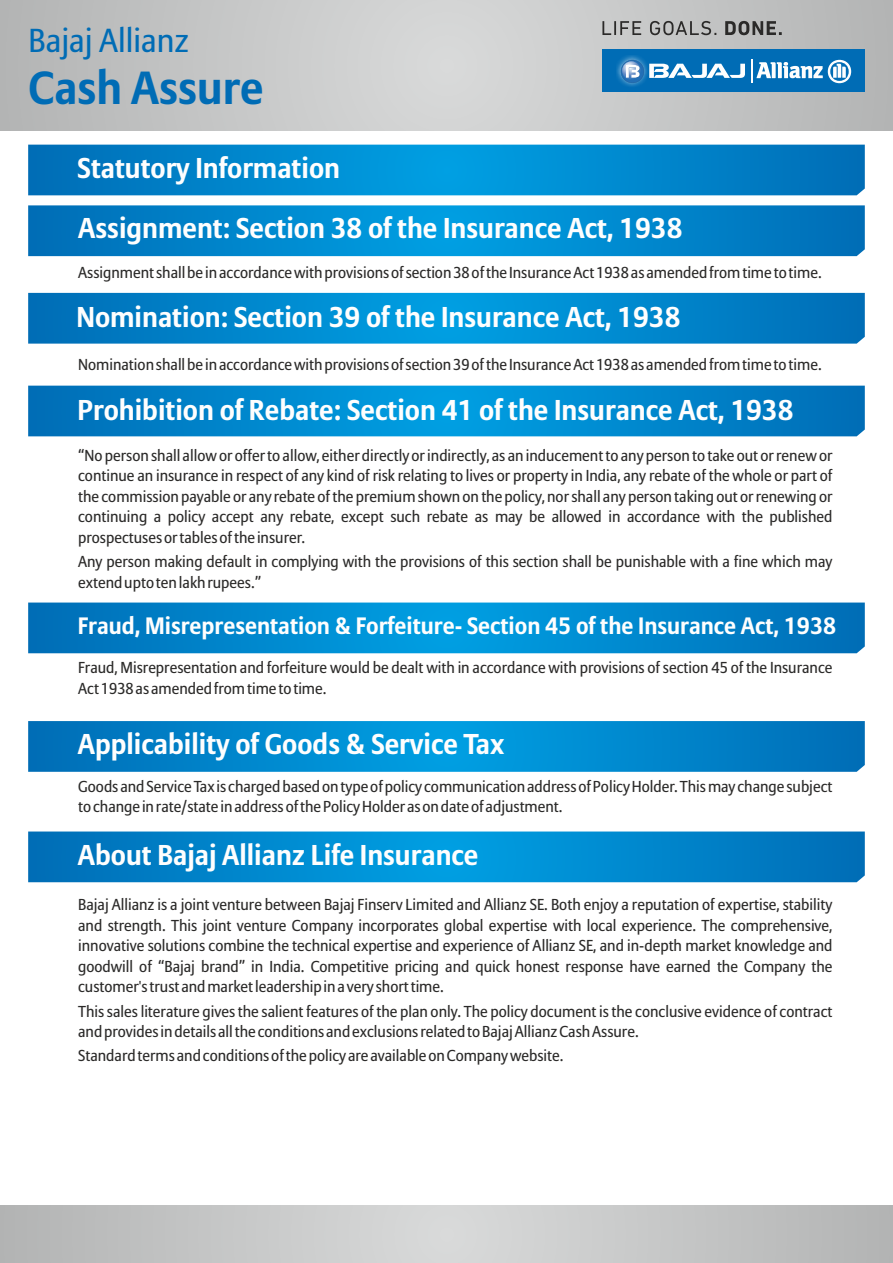
<style>
.page{position:relative;width:893px;height:1263px;background:#fff}
.page>*{position:absolute;margin:0;border:0;box-sizing:border-box;transform-origin:0 0}
.t1{font:700 46.05px "Allianz Sans";color:#006cb5}
.t2{font:33px "Allianz Sans";color:#006cb5}
.t3{font:700 28.5px/60.8px "Allianz Sans";color:#fefefe}
.t4{font:700 23.55px "Allianz Sans";color:#fefefe}
.t5{font:15.75px/20.5px "Allianz Sans";color:#2b2a29}
</style>
<div class="page">
<svg style="left:0;top:1205px;width:893px;height:58px;background:#c5c6c6"></svg>
<svg style="left:0;top:0;width:893px;height:131px;background:#c6c7c7"></svg>
<svg style="left:28px;top:145px;width:837px;height:50px;background:#0086cc"></svg>
<svg style="left:28px;top:205px;width:837px;height:51px;background:#0287cc"></svg>
<svg style="left:28px;top:293px;width:837px;height:51px;background:#0287cc"></svg>
<svg style="left:28px;top:386px;width:837px;height:50px;background:#0086cc"></svg>
<svg style="left:28px;top:602px;width:837px;height:51px;background:#0387cc"></svg>
<svg style="left:28px;top:831px;width:837px;height:51px;background:#0287cc"></svg>
<svg style="left:28px;top:721px;width:837px;height:51px;background:#0186cc"></svg>
<div style="left:602px;top:49px;width:263px;height:43px;background:#006cb5"></div>
<img style="left:616px;top:55px;width:25px;height:32px">
<svg style="left:620px;top:59px;width:125px;height:25px"></svg>
<svg style="left:751px;top:60px;width:100px;height:23px"></svg>
<svg style="left:602px;top:21px;width:180px;height:14px;background:#919191"></svg>
<h2 class="t2" style="left:28px;top:27px;width:162px">Bajaj Allianz</h2>
<h1 class="t1" style="left:28px;top:68px;width:237px">Cash Assure</h1>
<h3 class="t3" style="left:78px;top:140px;width:606px">Statutory Information<br>Assignment: Section 38 of the Insurance Act, 1938</h3>
<p class="t5" style="left:78px;top:264px;width:745px">Assignment shall be in accordance with provisions of section 38 of the Insurance Act 1938 as amended from time to time.</p>
<h3 class="t3" style="left:76px;top:289px;width:606px">Nomination: Section 39 of the Insurance Act, 1938</h3>
<p class="t5" style="left:78px;top:355px;width:745px">Nomination shall be in accordance with provisions of section 39 of the Insurance Act 1938 as amended from time to time.</p>
<h3 class="t3" style="left:77px;top:382px;width:718px">Prohibition of Rebate: Section 41 of the Insurance Act, 1938</h3>
<p class="t5" style="left:78px;top:446px;width:756px;text-align:justify">“No person shall allow or offer to allow, either directly or indirectly, as an inducement to any person to take out or renew or continue an insurance in respect of any kind of risk relating to lives or property in India, any rebate of the whole or part of the commission payable or any rebate of the premium shown on the policy, nor shall any person taking out or renewing or continuing a policy accept any rebate, except such rebate as may be allowed in accordance with the published prospectuses or tables of the insurer.</p>
<p class="t5" style="left:78px;top:552px;width:756px">Any person making default in complying with the provisions of this section shall be punishable with a fine which may extend upto ten lakh rupees.”</p>
<h3 class="t4" style="left:78px;top:616px;width:760px">Fraud, Misrepresentation &amp; Forfeiture- Section 45 of the Insurance Act, 1938</h3>
<p class="t5" style="left:78px;top:659px;width:756px">Fraud, Misrepresentation and forfeiture would be dealt with in accordance with provisions of section 45 of the Insurance<br>Act 1938 as amended from time to time.</p>
<h3 class="t3" style="left:78px;top:716px;width:428px">Applicability of Goods &amp; Service Tax</h3>
<p class="t5" style="left:78px;top:777px;width:756px">Goods and Service Tax is charged based on type of policy communication address of Policy Holder. This may change subject to change in rate/state in address of the Policy Holder as on date of adjustment.</p>
<h3 class="t3" style="left:78px;top:826px;width:402px">About Bajaj Allianz Life Insurance</h3>
<p class="t5" style="left:78px;top:895px;width:756px;text-align:justify">Bajaj Allianz is a joint venture between Bajaj Finserv Limited and Allianz SE. Both enjoy a reputation of expertise, stability and strength. This joint venture Company incorporates global expertise with local experience. The comprehensive, innovative solutions combine the technical expertise and experience of Allianz SE, and in-depth market knowledge and goodwill of “Bajaj brand” in India. Competitive pricing and quick honest response have earned the Company the customer's trust and market leadership in a very short time.</p>
<p class="t5" style="left:78px;top:1002px;width:756px">This sales literature gives the salient features of the plan only. The policy document is the conclusive evidence of contract and provides in details all the conditions and exclusions related to Bajaj Allianz Cash Assure.</p>
<p class="t5" style="left:78px;top:1047px;width:487px">Standard terms and conditions of the policy are available on Company website.</p>
</div>
